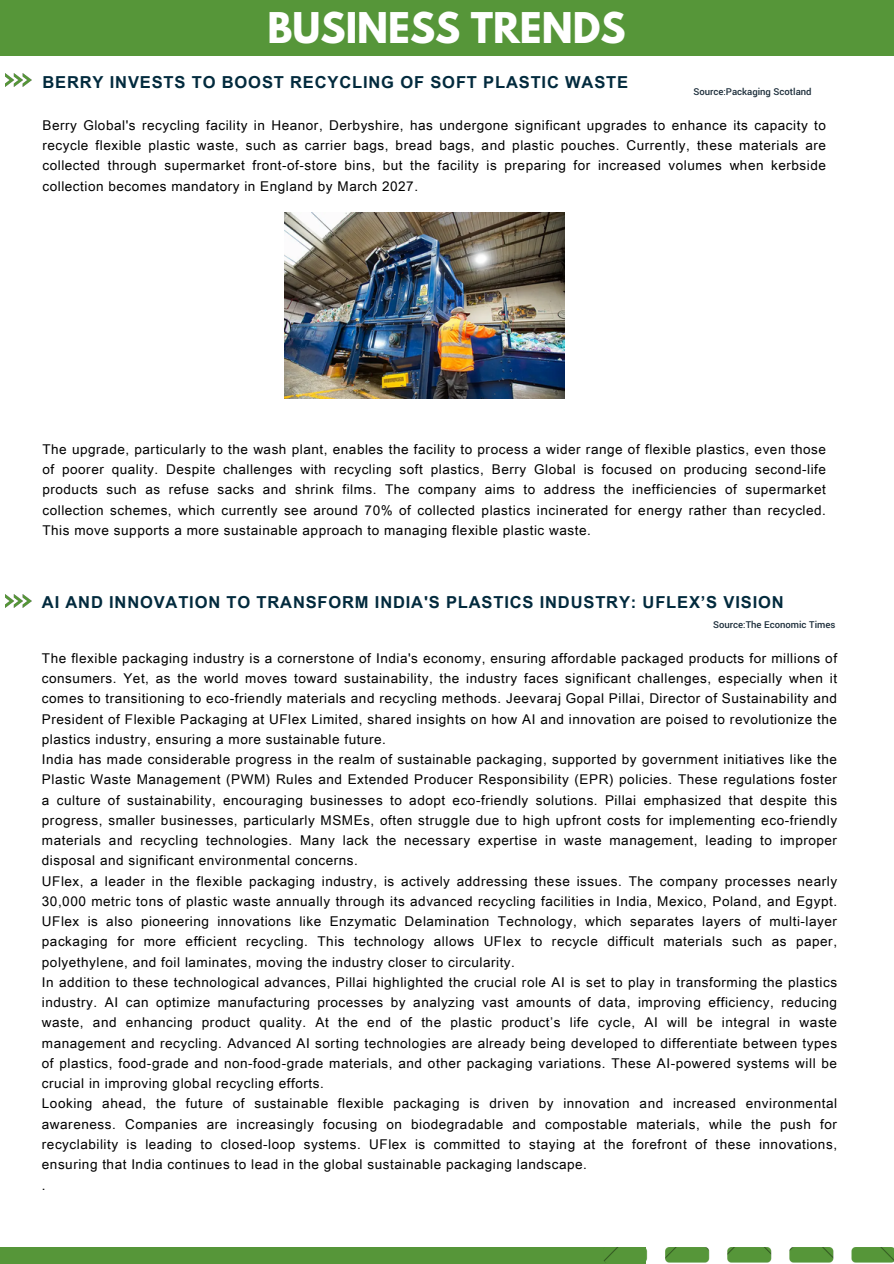
<style>
.page{position:relative;width:894px;height:1264px;background:#fff}
.page>*{position:absolute;margin:0;border:0;box-sizing:border-box;transform-origin:0 0}
.t1{font:700 37.5px "League Spartan";color:#fff}
.t2{font:700 16.5px "Arial Unicode MS";letter-spacing:.05em;color:#022a3d}
.t3{font:13.5px/20.2px "Arial Unicode MS";letter-spacing:.04em;color:#000;text-align:justify}
.t4{font:500 10.5px "Yantramanav";color:#1c2d3a}
</style>
<div class="page">
<div style="left:0;top:0;width:893px;height:56px;background:#569639"></div>
<img style="left:6px;top:73px;width:26px;height:14px">
<img style="left:6px;top:594px;width:26px;height:14px">
<div style="left:0;top:1247px;width:646px;height:16px;background:#569639"></div>
<img style="left:603px;top:1247px;width:290px;height:16px">
<img style="left:285px;top:213px;width:279px;height:185px">
<p class="t1" style="left:267px;top:9px;width:359px">BUSINESS TRENDS</p>
<h2 class="t2" style="left:42px;top:70px;width:587px">BERRY INVESTS TO BOOST RECYCLING OF SOFT PLASTIC WASTE</h2>
<p class="t4" style="left:693px;top:85px;width:120px">Source:Packaging Scotland</p>
<p class="t3" style="left:42px;top:114px;width:784px">Berry Global's recycling facility in Heanor, Derbyshire, has undergone significant upgrades to enhance its capacity to recycle flexible plastic waste, such as carrier bags, bread bags, and plastic pouches. Currently, these materials are collected through supermarket front-of-store bins, but the facility is preparing for increased volumes when kerbside collection becomes mandatory in England by March 2027.</p>
<h3 class="t3" style="left:42px;top:438px;width:784px">The upgrade, particularly to the wash plant, enables the facility to process a wider range of flexible plastics, even those of poorer quality. Despite challenges with recycling soft plastics, Berry Global is focused on producing second-life products such as refuse sacks and shrink films. The company aims to address the inefficiencies of supermarket collection schemes, which currently see around 70% of collected plastics incinerated for energy rather than recycled.<br>This move supports a more sustainable approach to managing flexible plastic waste.</h3>
<p class="t2" style="left:42px;top:590px;width:743px">AI AND INNOVATION TO TRANSFORM INDIA'S PLASTICS INDUSTRY: UFLEX’S VISION</p>
<p class="t4" style="left:713px;top:617px;width:124px">Source:The Economic Times</p>
<h3 class="t3" style="left:42px;top:647px;width:796px;text-align:left">The flexible packaging industry is a cornerstone of India's economy, ensuring affordable packaged products for millions of consumers. Yet, as the world moves toward sustainability, the industry faces significant challenges, especially when it comes to transitioning to eco-friendly materials and recycling methods. Jeevaraj Gopal Pillai, Director of Sustainability and President of Flexible Packaging at UFlex Limited, shared insights on how AI and innovation are poised to revolutionize the plastics industry, ensuring a more sustainable future.<br>India has made considerable progress in the realm of sustainable packaging, supported by government initiatives like the Plastic Waste Management (PWM) Rules and Extended Producer Responsibility (EPR) policies. These regulations foster a culture of sustainability, encouraging businesses to adopt eco-friendly solutions. Pillai emphasized that despite this progress, smaller businesses, particularly MSMEs, often struggle due to high upfront costs for implementing eco-friendly materials and recycling technologies. Many lack the necessary expertise in waste management, leading to improper disposal and significant environmental concerns.<br>UFlex, a leader in the flexible packaging industry, is actively addressing these issues. The company processes nearly 30,000 metric tons of plastic waste annually through its advanced recycling facilities in India, Mexico, Poland, and Egypt.<br>UFlex is also pioneering innovations like Enzymatic Delamination Technology, which separates layers of multi-layer packaging for more efficient recycling. This technology allows UFlex to recycle difficult materials such as paper, polyethylene, and foil laminates, moving the industry closer to circularity.<br>In addition to these technological advances, Pillai highlighted the crucial role AI is set to play in transforming the plastics industry. AI can optimize manufacturing processes by analyzing vast amounts of data, improving efficiency, reducing waste, and enhancing product quality. At the end of the plastic product’s life cycle, AI will be integral in waste management and recycling. Advanced AI sorting technologies are already being developed to differentiate between types of plastics, food-grade and non-food-grade materials, and other packaging variations. These AI-powered systems will be crucial in improving global recycling efforts.<br>Looking ahead, the future of sustainable flexible packaging is driven by innovation and increased environmental awareness. Companies are increasingly focusing on biodegradable and compostable materials, while the push for recyclability is leading to closed-loop systems. UFlex is committed to staying at the forefront of these innovations, ensuring that India continues to lead in the global sustainable packaging landscape.<br>.</h3>
</div>
